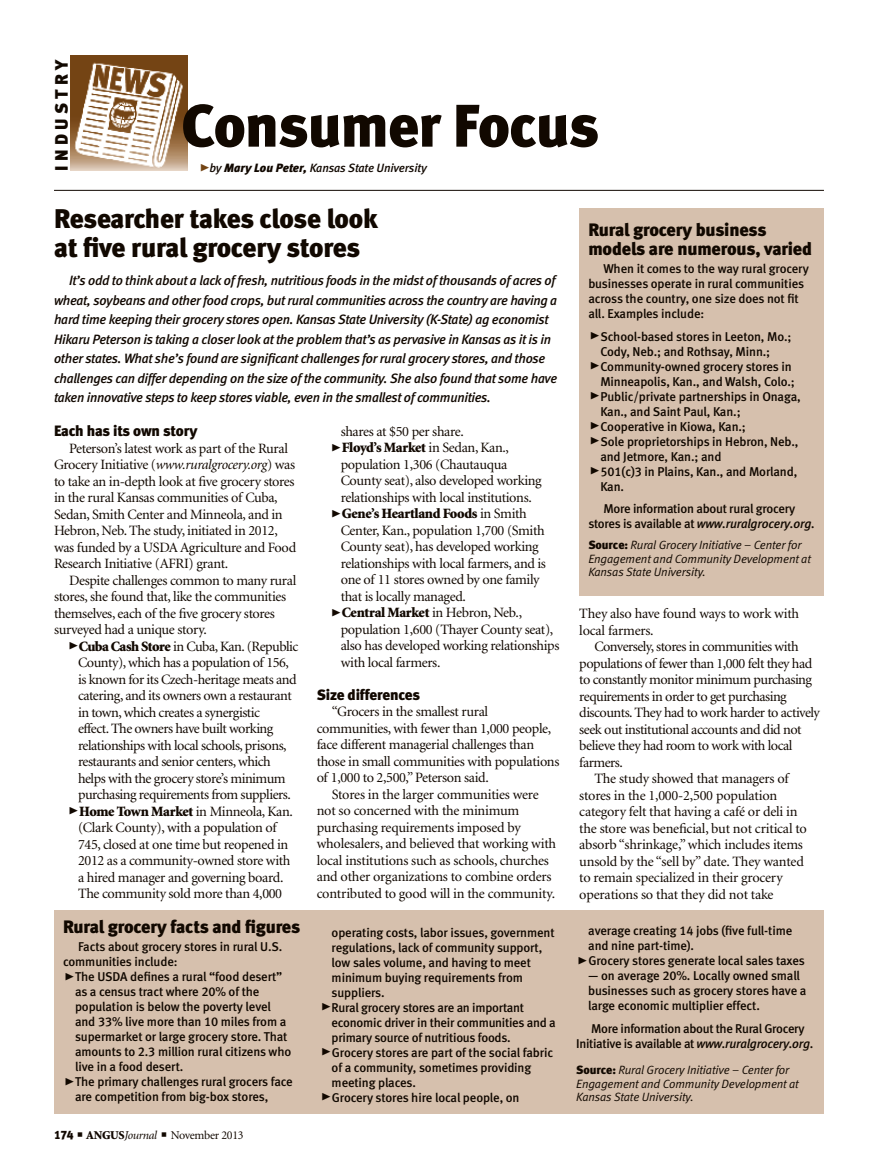
<style>
.page{position:relative;width:878px;height:1168px;background:#fff}
.page>*{position:absolute;margin:0;border:0;box-sizing:border-box;transform-origin:0 0}
.t1{font:60px "Meta Black LF";letter-spacing:-.015em;color:#110800}
.column_headline{font:27px/28.5px "Meta Black LF";letter-spacing:-.015em;color:#110800}
.sidebar_headline{font:18px/19.5px "Meta Black LF";letter-spacing:-.01em;color:#110800}
.sidebar_headline-2{font:18px "Meta Black LF";letter-spacing:.24em;color:#110800}
.subhead{font:15px "Meta Black LF";letter-spacing:-.01em;color:#110800}
.body_text{font:14.25px/16.5px "Minion";letter-spacing:-.025em;color:#110800}
.column_intro{font:italic 13.5px/19.5px "Meta Medium LF";letter-spacing:-.02em;color:#110800}
.sidebar_text{font:12.75px/15px "Meta Medium LF";letter-spacing:-.01em;color:#110800}
.editor_s_note{font:italic 12px/13.5px "Meta Normal LF";letter-spacing:-.01em;color:#110800}
.byline{font:italic 12px "Meta Medium LF";letter-spacing:-.015em;color:#110800}
.t2{font:12px "Minion";letter-spacing:-.025em;color:#110800}
.s1{font-family:"Meta Black Caps Expert";font-style:normal;font-size:21px;color:#734414}
.s2{font-family:"Meta Black LF"}
.s3{font-family:"Meta Black Caps Expert";font-size:21px}
.s4{font-style:italic}
.s5{font-family:"Meta Black LF";font-style:normal}
.s6{font-weight:900}
</style>
<div class="page">
<img style="left:70px;top:56px;width:117px;height:114px">
<hr style="left:54px;top:190px;width:770px;height:1px;background:#110800">
<div style="left:579px;top:208px;width:245px;height:387px;background:#d6c0ad"></div>
<div style="left:54px;top:910px;width:769px;height:204px;background:#d6c0ad"></div>
<p class="sidebar_headline-2" style="left:51px;top:171px;width:114px;rotate:-90deg">INDUSTRY</p>
<p class="t1" style="left:181px;top:90px;width:419px">Consumer Focus</p>
<p class="byline" style="left:199px;top:161px;width:229px"><span class="s1">@</span>by <span class="s2">Mary Lou Peter,</span> Kansas State University</p>
<p class="column_headline" style="left:54px;top:204px;width:325px">Researcher takes close look at five rural grocery stores</p>
<p class="column_intro" style="left:54px;top:271px;width:504px;text-indent:15px">It’s odd to think about a lack of fresh, nutritious foods in the midst of thousands of acres of wheat, soybeans and other food crops, but rural communities across the country are having a hard time keeping their grocery stores open. Kansas State University (K-State) ag economist Hikaru Peterson is taking a closer look at the problem that’s as pervasive in Kansas as it is in other states. What she’s found are significant challenges for rural grocery stores, and those challenges can differ depending on the size of the community. She also found that some have taken innovative steps to keep stores viable, even in the smallest of communities.</p>
<p class="sidebar_headline" style="left:588px;top:219px;width:225px">Rural grocery business models are numerous, varied</p>
<p class="sidebar_text" style="left:588px;top:261px;width:222px;text-indent:15px">When it comes to the way rural grocery businesses operate in rural communities across the country, one size does not fit all. Examples include:</p>
<p class="sidebar_text" style="left:600px;top:328px;width:193px;text-indent:-11px"><span class="s3">@</span>School-based stores in Leeton, Mo.;<br>Cody, Neb.; and Rothsay, Minn.;</p>
<p class="sidebar_text" style="left:589px;top:358px;width:207px;text-align:right"><span class="s3">@</span>Community-owned grocery stores in<br>Minneapolis, Kan., and Walsh, Colo.;</p>
<p class="sidebar_text" style="left:600px;top:388px;width:202px;text-indent:-11px"><span class="s3">@</span>Public/private partnerships in Onaga,<br>Kan., and Saint Paul, Kan.;</p>
<p class="sidebar_text" style="left:589px;top:418px;width:158px"><span class="s3">@</span>Cooperative in Kiowa, Kan.;</p>
<p class="sidebar_text" style="left:600px;top:433px;width:199px;text-indent:-11px"><span class="s3">@</span>Sole proprietorships in Hebron, Neb., and Jetmore, Kan.; and</p>
<p class="sidebar_text" style="left:600px;top:463px;width:198px;text-indent:-11px"><span class="s3">@</span>501(c)3 in Plains, Kan., and Morland,<br>Kan.</p>
<p class="sidebar_text" style="left:588px;top:501px;width:228px;text-align:center">More information about rural grocery stores is available at <span class="s4">www.ruralgrocery.org.</span></p>
<p class="editor_s_note" style="left:588px;top:538px;width:224px"><span class="s5">Source:</span> Rural Grocery Initiative – Center for<br>Engagement and Community Development at<br>Kansas State University.</p>
<p class="subhead" style="left:54px;top:422px;width:145px">Each has its own story</p>
<p class="body_text" style="left:54px;top:440px;width:244px;text-indent:15px">Peterson’s latest work as part of the Rural Grocery Initiative (<span class="s4">www.ruralgrocery.org</span>) was to take an in-depth look at five grocery stores in the rural Kansas communities of Cuba, Sedan, Smith Center and Minneola, and in Hebron, Neb. The study, initiated in 2012, was funded by a USDA Agriculture and Food Research Initiative (AFRI) grant.</p>
<p class="body_text" style="left:54px;top:572px;width:244px;text-indent:15px">Despite challenges common to many rural stores, she found that, like the communities themselves, each of the five grocery stores surveyed had a unique story.</p>
<p class="body_text" style="left:78px;top:638px;width:222px;text-indent:-10px"><span class="s3">@</span><span class="s6">Cuba Cash Store</span> in Cuba, Kan. (Republic County), which has a population of 156, is known for its Czech-heritage meats and catering, and its owners own a restaurant in town, which creates a synergistic<br>effect. The owners have built working relationships with local schools, prisons, restaurants and senior centers, which helps with the grocery store’s minimum purchasing requirements from suppliers.</p>
<p class="body_text" style="left:68px;top:803px;width:226px;text-align:center"><span class="s3">@</span><span class="s6">Home Town Market</span> in Minneola, Kan. (Clark County), with a population of 745, closed at one time but reopened in 2012 as a community-owned store with<br>a hired manager and governing board.<br>The community sold more than 4,000</p>
<p class="body_text" style="left:340px;top:423px;width:125px">shares at $50 per share.</p>
<p class="body_text" style="left:340px;top:440px;width:202px;text-indent:-10px"><span class="s3">@</span><span class="s6">Floyd’s Market</span> in Sedan, Kan., population 1,306 (Chautauqua County seat), also developed working relationships with local institutions.</p>
<p class="body_text" style="left:340px;top:506px;width:207px;text-indent:-10px"><span class="s3">@</span><span class="s6">Gene’s Heartland Foods</span> in Smith Center, Kan., population 1,700 (Smith County seat), has developed working relationships with local farmers, and is one of 11 stores owned by one family that is locally managed.</p>
<p class="body_text" style="left:340px;top:605px;width:220px;text-indent:-10px"><span class="s3">@</span><span class="s6">Central Market</span> in Hebron, Neb., population 1,600 (Thayer County seat), also has developed working relationships with local farmers.</p>
<p class="subhead" style="left:316px;top:685px;width:105px">Size differences</p>
<p class="body_text" style="left:316px;top:704px;width:244px;text-indent:15px">“Grocers in the smallest rural communities, with fewer than 1,000 people, face different managerial challenges than those in small communities with populations of 1,000 to 2,500,” Peterson said.</p>
<p class="body_text" style="left:316px;top:786px;width:241px;text-indent:15px">Stores in the larger communities were not so concerned with the minimum purchasing requirements imposed by wholesalers, and believed that working with local institutions such as schools, churches and other organizations to combine orders contributed to good will in the community.</p>
<p class="body_text" style="left:579px;top:606px;width:221px">They also have found ways to work with local farmers.</p>
<p class="body_text" style="left:579px;top:639px;width:242px;text-indent:15px">Conversely, stores in communities with populations of fewer than 1,000 felt they had to constantly monitor minimum purchasing requirements in order to get purchasing discounts. They had to work harder to actively seek out institutional accounts and did not believe they had room to work with local farmers.</p>
<p class="body_text" style="left:579px;top:771px;width:229px;text-indent:15px">The study showed that managers of stores in the 1,000-2,500 population category felt that having a café or deli in the store was beneficial, but not critical to absorb “shrinkage,” which includes items unsold by the “sell by” date. They wanted to remain specialized in their grocery operations so that they did not take</p>
<p class="sidebar_headline" style="left:63px;top:917px;width:239px">Rural grocery facts and figures</p>
<p class="sidebar_text" style="left:63px;top:939px;width:221px;text-indent:15px">Facts about grocery stores in rural U.S. communities include:</p>
<p class="sidebar_text" style="left:75px;top:969px;width:218px;text-indent:-11px"><span class="s3">@</span>The USDA defines a rural “food desert” as a census tract where 20% of the population is below the poverty level and 33% live more than 10 miles from a supermarket or large grocery store. That amounts to 2.3 million rural citizens who live in a food desert.</p>
<p class="sidebar_text" style="left:75px;top:1074px;width:219px;text-indent:-11px"><span class="s3">@</span>The primary challenges rural grocers face are competition from big-box stores,</p>
<p class="t2" style="left:54px;top:1129px;width:191px"><span class="s2">174</span> ■ <span class="s6">ANGUS</span><span class="s4">Journal</span> ■ November 2013</p>
<p class="sidebar_text" style="left:331px;top:924px;width:224px">operating costs, labor issues, government regulations, lack of community support, low sales volume, and having to meet minimum buying requirements from suppliers.</p>
<p class="sidebar_text" style="left:331px;top:999px;width:226px;text-indent:-11px"><span class="s3">@</span>Rural grocery stores are an important economic driver in their communities and a primary source of nutritious foods.</p>
<p class="sidebar_text" style="left:331px;top:1044px;width:223px;text-indent:-11px"><span class="s3">@</span>Grocery stores are part of the social fabric of a community, sometimes providing meeting places.</p>
<p class="sidebar_text" style="left:320px;top:1089px;width:201px"><span class="s3">@</span>Grocery stores hire local people, on</p>
<p class="sidebar_text" style="left:588px;top:923px;width:205px">average creating 14 jobs (five full-time and nine part-time).</p>
<p class="sidebar_text" style="left:577px;top:953px;width:229px"><span class="s3">@</span>Grocery stores generate local sales taxes</p>
<p class="sidebar_text" style="left:588px;top:968px;width:220px">— on average 20%. Locally owned small businesses such as grocery stores have a large economic multiplier effect.</p>
<p class="sidebar_text" style="left:576px;top:1021px;width:239px;text-align:center">More information about the Rural Grocery<br>Initiative is available at <span class="s4">www.ruralgrocery.org</span>.</p>
<p class="editor_s_note" style="left:576px;top:1063px;width:224px"><span class="s5">Source:</span> Rural Grocery Initiative – Center for<br>Engagement and Community Development at<br>Kansas State University.</p>
</div>
